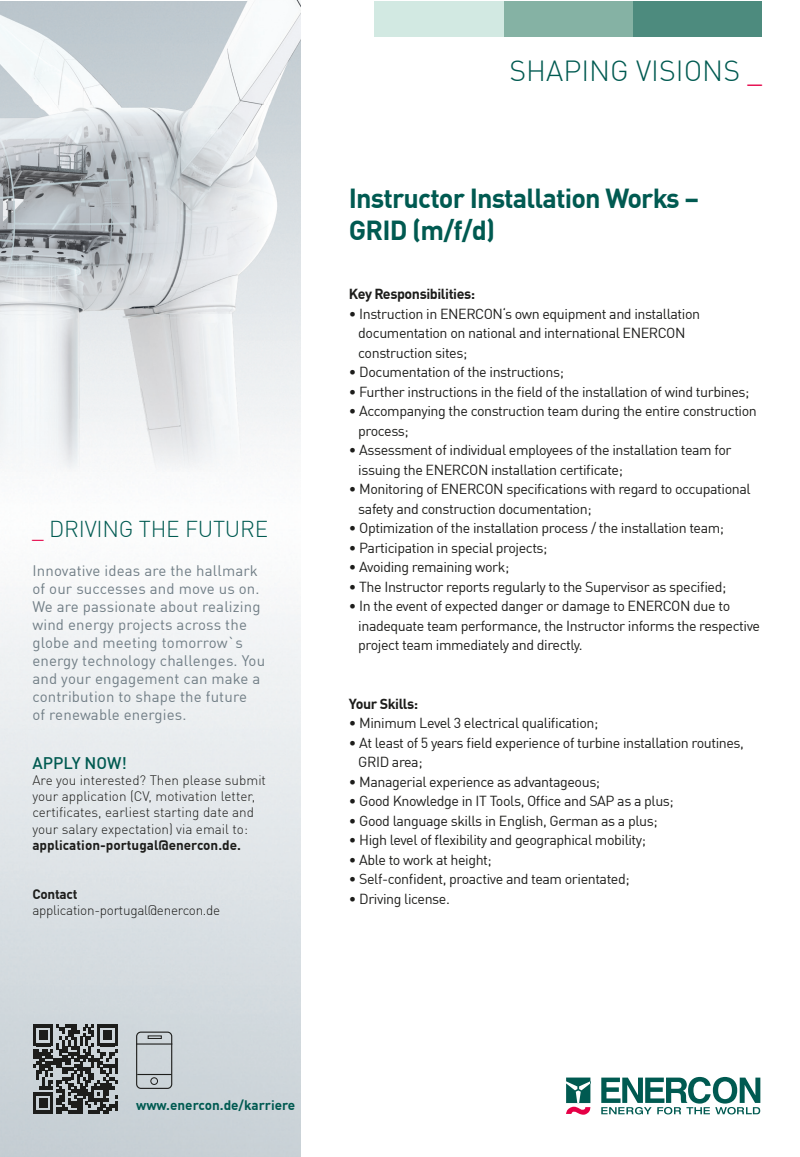
<style>
.page{position:relative;width:800px;height:1157px;background:#fff}
.page>*{position:absolute;margin:0;border:0;box-sizing:border-box;transform-origin:0 0}
.t1{font:300 28.5px "DIN Offc Pro";color:#005a51}
.t2{font:700 27px/32.4px "DIN Offc Pro";letter-spacing:-.03em;color:#005a51}
.t3{font:300 22.5px "DIN Offc Pro";letter-spacing:-.01em;color:#005a51}
.t4{font:500 16.5px "DIN Offc Pro";color:#005a51}
.t5{font:15px/18px "DIN Offc Pro";letter-spacing:.01em;color:#717e86}
.t6{font:14.25px/19.5px "DIN Offc Pro";letter-spacing:-.03em;color:#1d1d1b}
.t7{font:700 14.25px "DIN Offc Pro";letter-spacing:-.03em;color:#1d1d1b}
.t8{font:300 13.5px/16.2px "DIN Offc Pro";color:#1d1d1b}
.t9{font:700 13.5px "DIN Offc Pro";color:#1d1d1b}
.t10{font:300 13.5px "DIN Offc Pro";letter-spacing:-.02em;color:#1d1d1b}
.t11{font:700 13.5px "DIN Offc Pro";color:#005a51}
.t12{font:700 13.5px "DIN Offc Pro";letter-spacing:-.02em;color:#1d1d1b}
.s1{color:#e50046}
</style>
<div class="page">
<img style="left:0;top:0;width:301px;height:1157px">
<img style="left:0;top:1px;width:301px;height:471px">
<div style="left:632px;top:1px;width:129px;height:35px;background:#4d8b7e"></div>
<div style="left:503px;top:1px;width:129px;height:35px;background:#85b2a4"></div>
<div style="left:374px;top:1px;width:129px;height:35px;background:#d2e9e2"></div>
<svg style="left:566px;top:1077px;width:24px;height:37px"></svg>
<svg style="left:601px;top:1076px;width:159px;height:38px"></svg>
<svg style="left:33px;top:1024px;width:85px;height:90px;background:#66696a"></svg>
<div style="left:136px;top:1031px;width:36px;height:58px;border:1px solid #1d1d1b;border-radius:4px"></div>
<hr style="left:137px;top:1074px;width:35px;height:1px;background:#1d1d1b">
<hr style="left:136px;top:1043px;width:36px;height:1px;background:#1d1d1b">
<div style="left:150px;top:1077px;width:8px;height:7px;border:1px solid #1d1d1b;border-radius:50%"></div>
<h3 class="t3" style="left:32px;top:512px;width:237px"><span class="s1">_</span> DRIVING THE FUTURE</h3>
<p class="t5" style="left:32px;top:560px;width:234px">Innovative ideas are the hallmark of our successes and move us on.<br>We are passionate about realizing wind energy projects across the globe and meeting tomorrow`s energy technology challenges. You and your engagement can make a contribution to shape the future<br>of renewable energies.</p>
<p class="t4" style="left:32px;top:749px;width:96px">APPLY NOW!</p>
<p class="t8" style="left:32px;top:771px;width:235px">Are you interested? Then please submit your application (CV, motivation letter, certificates, earliest starting date and your salary expectation) via email to:</p>
<p class="t9" style="left:32px;top:833px;width:210px">application-portugal@enercon.de.</p>
<p class="t12" style="left:32px;top:882px;width:46px">Contact</p>
<p class="t10" style="left:32px;top:899px;width:189px">application-portugal@enercon.de</p>
<h1 class="t1" style="left:509px;top:49px;width:254px">SHAPING VISIONS <span class="s1">_</span></h1>
<h2 class="t2" style="left:348px;top:178px;width:352px">Instructor Installation Works –<br>GRID (m/f/d)</h2>
<p class="t7" style="left:349px;top:282px;width:128px">Key Responsibilities:</p>
<p class="t6" style="left:358px;top:302px;width:343px;text-indent:-9px">• Instruction in ENERCON‘s own equipment and installation documentation on national and international ENERCON construction sites;</p>
<p class="t6" style="left:349px;top:361px;width:216px">• Documentation of the instructions;</p>
<p class="t6" style="left:349px;top:380px;width:402px">• Further instructions in the field of the installation of wind turbines;</p>
<p class="t6" style="left:358px;top:400px;width:400px;text-indent:-9px">• Accompanying the construction team during the entire construction process;</p>
<p class="t6" style="left:358px;top:439px;width:374px;text-indent:-9px">• Assessment of individual employees of the installation team for issuing the ENERCON installation certificate;</p>
<p class="t6" style="left:358px;top:478px;width:394px;text-indent:-9px">• Monitoring of ENERCON specifications with regard to occupational safety and construction documentation;</p>
<p class="t6" style="left:349px;top:517px;width:376px">• Optimization of the installation process / the installation team;</p>
<p class="t6" style="left:349px;top:536px;width:200px">• Participation in special projects;</p>
<p class="t6" style="left:349px;top:556px;width:162px">• Avoiding remaining work;</p>
<p class="t6" style="left:349px;top:575px;width:379px">• The Instructor reports regularly to the Supervisor as specified;</p>
<p class="t6" style="left:358px;top:595px;width:403px;text-indent:-9px">• In the event of expected danger or damage to ENERCON due to inadequate team performance, the Instructor informs the respective project team immediately and directly.</p>
<p class="t7" style="left:349px;top:691px;width:71px">Your Skills:</p>
<p class="t6" style="left:349px;top:712px;width:251px">• Minimum Level 3 electrical qualification;</p>
<p class="t6" style="left:358px;top:731px;width:387px;text-indent:-9px">• At least of 5 years field experience of turbine installation routines,<br>GRID area;</p>
<p class="t6" style="left:349px;top:770px;width:253px">• Managerial experience as advantageous;</p>
<p class="t6" style="left:349px;top:790px;width:326px">• Good Knowledge in IT Tools, Office and SAP as a plus;</p>
<p class="t6" style="left:349px;top:809px;width:310px">• Good language skills in English, German as a plus;</p>
<p class="t6" style="left:349px;top:829px;width:298px">• High level of flexibility and geographical mobility;</p>
<p class="t6" style="left:349px;top:848px;width:144px">• Able to work at height;</p>
<p class="t6" style="left:349px;top:868px;width:282px">• Self-confident, proactive and team orientated;</p>
<p class="t6" style="left:349px;top:887px;width:102px">• Driving license.</p>
<p class="t11" style="left:136px;top:1094px;width:161px">www.enercon.de/karriere</p>
</div>
